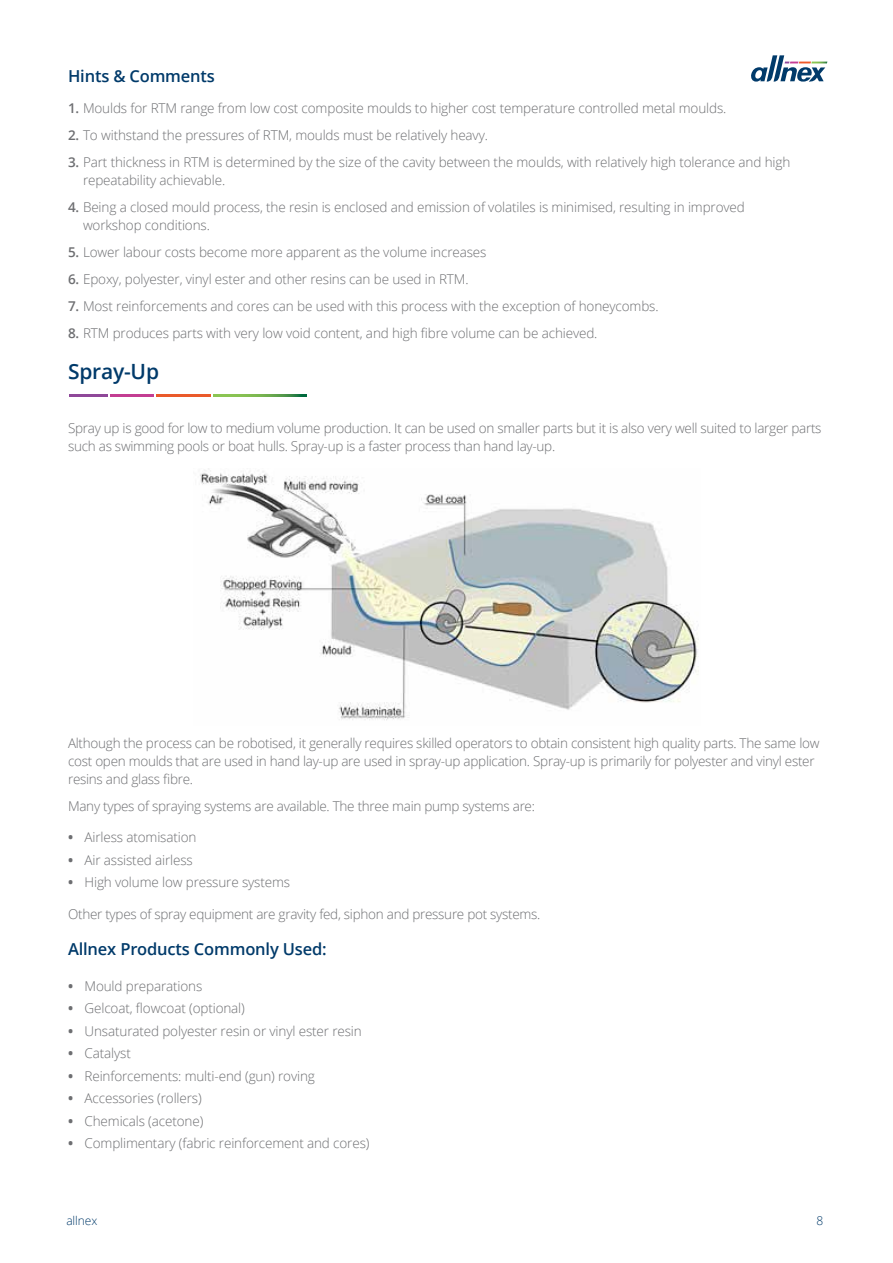
<style>
.page{position:relative;width:893px;height:1263px;background:#fff}
.page>*{position:absolute;margin:0;border:0;box-sizing:border-box;transform-origin:0 0}
.t1{font:600 21px "Open Sans";letter-spacing:-.01em;color:#003a6a}
.t2{font:600 16.5px "Open Sans";letter-spacing:-.01em;color:#003a6a}
.t3{font:300 13.5px/18px "Open Sans";letter-spacing:-.01em;color:#6d6e71}
.t4{font:300 12px "Open Sans";letter-spacing:-.005em;color:#003a6a}
.s1{font-weight:600}
.s2{font-weight:700}
</style>
<div class="page">
<svg style="left:751px;top:55px;width:76px;height:27px"></svg>
<hr style="left:70px;top:394px;width:38px;height:2px;background:#8f4899">
<hr style="left:110px;top:394px;width:44px;height:2px;background:#c33d92">
<hr style="left:157px;top:394px;width:54px;height:2px;background:#ea5a2a">
<svg style="left:213px;top:394px;width:90px;height:2px"></svg>
<img style="left:200px;top:470px;width:499px;height:251px">
<p class="t2" style="left:68px;top:64px;width:148px">Hints &amp; Comments</p>
<p class="t3" style="left:68px;top:99px;width:660px"><span class="s1">1.</span> Moulds for RTM range from low cost composite moulds to higher cost temperature controlled metal moulds.</p>
<p class="t3" style="left:68px;top:126px;width:421px"><span class="s1">2.</span> To withstand the pressures of RTM, moulds must be relatively heavy.</p>
<p class="t3" style="left:83px;top:153px;width:709px;text-indent:-15px"><span class="s1">3.</span> Part thickness in RTM is determined by the size of the cavity between the moulds, with relatively high tolerance and high repeatability achievable.</p>
<p class="t3" style="left:83px;top:198px;width:663px;text-indent:-15px"><span class="s1">4.</span> Being a closed mould process, the resin is enclosed and emission of volatiles is minimised, resulting in improved workshop conditions.</p>
<p class="t3" style="left:68px;top:243px;width:420px"><span class="s1">5.</span> Lower labour costs become more apparent as the volume increases</p>
<p class="t3" style="left:68px;top:270px;width:402px"><span class="s1">6.</span> Epoxy, polyester, vinyl ester and other resins can be used in RTM.</p>
<p class="t3" style="left:68px;top:297px;width:592px"><span class="s1">7.</span> Most reinforcements and cores can be used with this process with the exception of honeycombs.</p>
<p class="t3" style="left:68px;top:324px;width:531px"><span class="s1">8.</span> RTM produces parts with very low void content, and high fibre volume can be achieved.</p>
<h1 class="t1" style="left:68px;top:357px;width:93px">Spray-Up</h1>
<p class="t3" style="left:68px;top:418px;width:755px">Spray up is good for low to medium volume production. It can be used on smaller parts but it is also very well suited to larger parts such as swimming pools or boat hulls. Spray-up is a faster process than hand lay-up.</p>
<p class="t3" style="left:68px;top:733px;width:753px">Although the process can be robotised, it generally requires skilled operators to obtain consistent high quality parts. The same low cost open moulds that are used in hand lay-up are used in spray-up application. Spray-up is primarily for polyester and vinyl ester resins and glass fibre.</p>
<p class="t3" style="left:68px;top:796px;width:468px">Many types of spraying systems are available. The three main pump systems are:</p>
<p class="t3" style="left:68px;top:828px;width:130px"><span class="s2">•</span> Airless atomisation</p>
<p class="t3" style="left:68px;top:850px;width:126px"><span class="s2">•</span> Air assisted airless</p>
<p class="t3" style="left:68px;top:873px;width:224px"><span class="s2">•</span> High volume low pressure systems</p>
<p class="t3" style="left:68px;top:904px;width:474px">Other types of spray equipment are gravity fed, siphon and pressure pot systems.</p>
<p class="t2" style="left:68px;top:937px;width:260px">Allnex Products Commonly Used:</p>
<p class="t3" style="left:68px;top:976px;width:136px"><span class="s2">•</span> Mould preparations</p>
<p class="t3" style="left:68px;top:999px;width:178px"><span class="s2">•</span> Gelcoat, flowcoat (optional)</p>
<p class="t3" style="left:68px;top:1021px;width:295px"><span class="s2">•</span> Unsaturated polyester resin or vinyl ester resin</p>
<p class="t3" style="left:68px;top:1044px;width:64px"><span class="s2">•</span> Catalyst</p>
<p class="t3" style="left:68px;top:1066px;width:248px"><span class="s2">•</span> Reinforcements: multi-end (gun) roving</p>
<p class="t3" style="left:68px;top:1089px;width:135px"><span class="s2">•</span> Accessories (rollers)</p>
<p class="t3" style="left:68px;top:1111px;width:137px"><span class="s2">•</span> Chemicals (acetone)</p>
<p class="t3" style="left:68px;top:1134px;width:303px"><span class="s2">•</span> Complimentary (fabric reinforcement and cores)</p>
<p class="t4" style="left:66px;top:1212px;width:33px">allnex</p>
<p class="t4" style="left:816px;top:1212px;width:8px">8</p>
</div>
